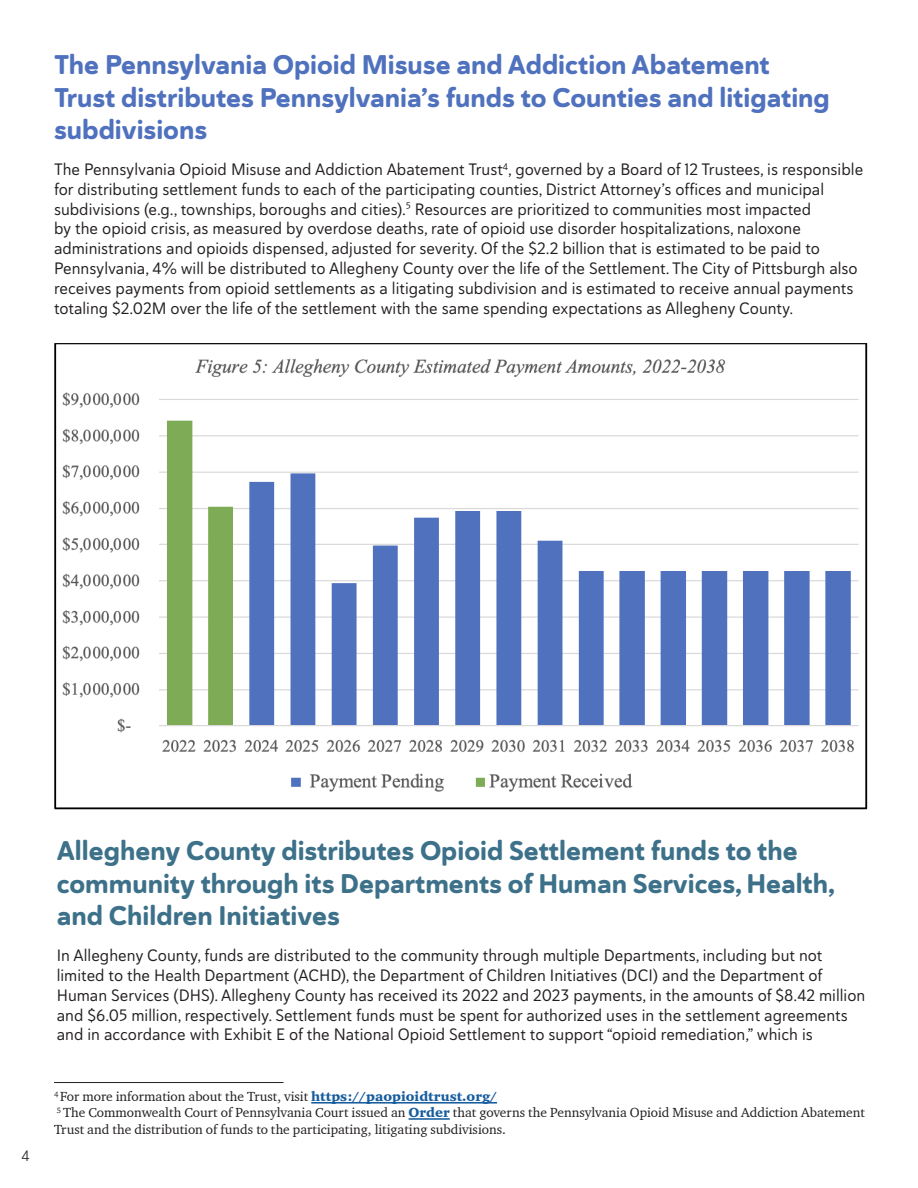
<style>
.page{position:relative;width:918px;height:1188px;background:#fff}
.page>*{position:absolute;margin:0;border:0;box-sizing:border-box;transform-origin:0 0}
.t1{font:27px/32.4px "Haboro Soft Nor Ex B";color:#3d718a}
.t2{font:27px/32.4px "Haboro Soft Nor Ex B";color:#4f71be}
.t3{font:16.5px/19.8px "Haboro Soft Nor Reg";color:#231f20}
.t4{font:15px "Haboro Soft Nor Boo";color:#231f20}
.t5{font:13.5px/16.2px "Charter ITC";color:#231f20}
.s1{font-family:"Charter ITC Blac";color:#175d9e}
</style>
<div class="page">
<hr style="left:54px;top:1082px;width:230px;height:1px;background:#231f20">
<hr style="left:311px;top:1102px;width:186px;height:2px;background:#175d9e">
<hr style="left:409px;top:1118px;width:41px;height:2px;background:#175d9e">
<img style="left:54px;top:343px;width:814px;height:467px">
<p class="t2" style="left:54px;top:49px;width:777px">The Pennsylvania Opioid Misuse and Addiction Abatement<br>Trust distributes Pennsylvania’s funds to Counties and litigating subdivisions</p>
<p class="t3" style="left:54px;top:159px;width:811px">The Pennsylvania Opioid Misuse and Addiction Abatement Trust<sup>4</sup>, governed by a Board of 12 Trustees, is responsible for distributing settlement funds to each of the participating counties, District Attorney’s offices and municipal subdivisions (e.g., townships, boroughs and cities).<sup>5</sup> Resources are prioritized to communities most impacted<br>by the opioid crisis, as measured by overdose deaths, rate of opioid use disorder hospitalizations, naloxone administrations and opioids dispensed, adjusted for severity. Of the $2.2 billion that is estimated to be paid to Pennsylvania, 4% will be distributed to Allegheny County over the life of the Settlement. The City of Pittsburgh also receives payments from opioid settlements as a litigating subdivision and is estimated to receive annual payments totaling $2.02M over the life of the settlement with the same spending expectations as Allegheny County.</p>
<p class="t4" style="left:22px;top:1146px;width:10px">4</p>
<p class="t1" style="left:57px;top:835px;width:780px">Allegheny County distributes Opioid Settlement funds to the community through its Departments of Human Services, Health, and Children Initiatives</p>
<p class="t3" style="left:57px;top:945px;width:810px">In Allegheny County, funds are distributed to the community through multiple Departments, including but not limited to the Health Department (ACHD), the Department of Children Initiatives (DCI) and the Department of Human Services (DHS). Allegheny County has received its 2022 and 2023 payments, in the amounts of $8.42 million and $6.05 million, respectively. Settlement funds must be spent for authorized uses in the settlement agreements and in accordance with Exhibit E of the National Opioid Settlement to support “opioid remediation,” which is</p>
<p class="t5" style="left:54px;top:1088px;width:813px"><sup>4</sup> For more information about the Trust, visit <span class="s1">https://paopioidtrust.org/<br></span><sup>5</sup> The Commonwealth Court of Pennsylvania Court issued an <span class="s1">Order</span> that governs the Pennsylvania Opioid Misuse and Addiction Abatement<br>Trust and the distribution of funds to the participating, litigating subdivisions.</p>
</div>
